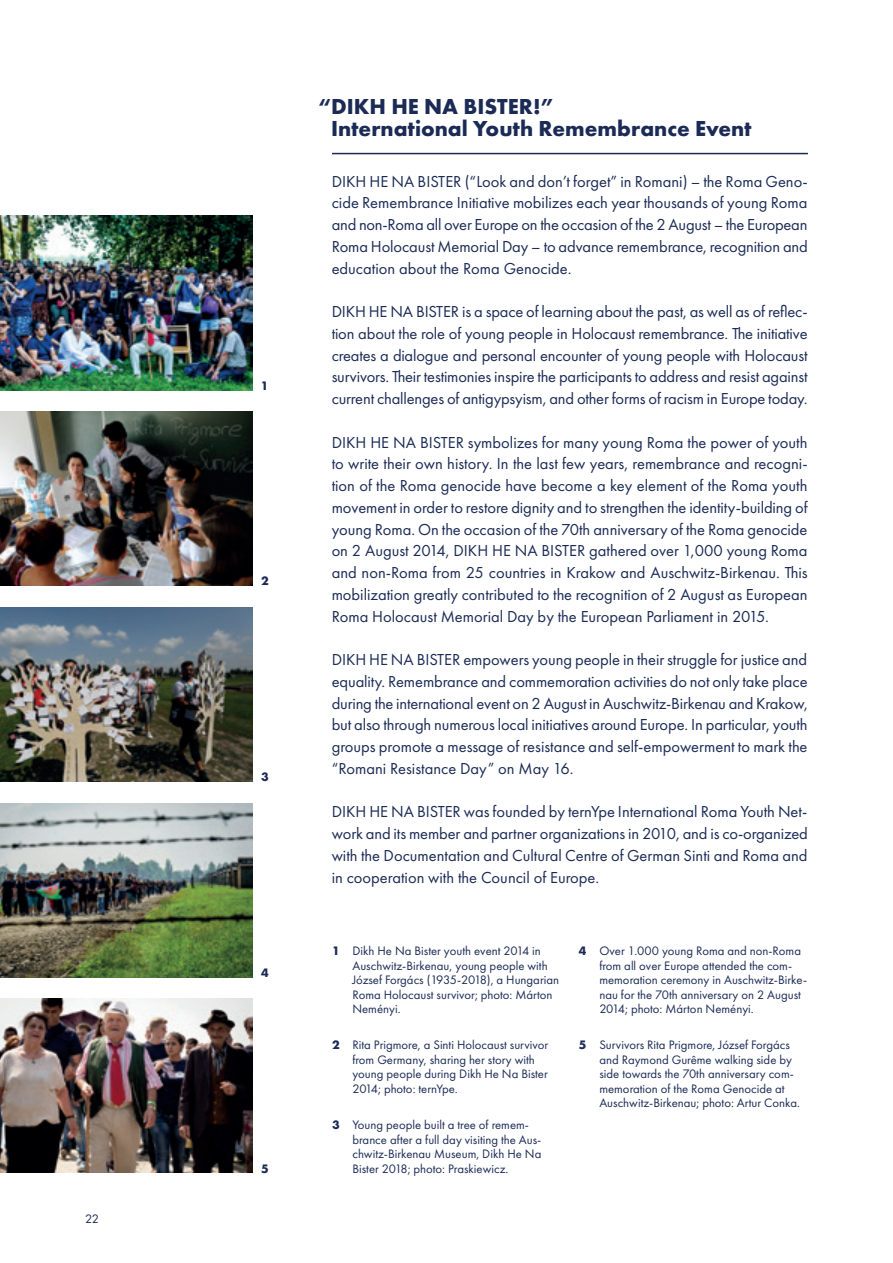
<style>
.page{position:relative;width:893px;height:1263px;background:#fff}
.page>*{position:absolute;margin:0;border:0;box-sizing:border-box;transform-origin:0 0}
.t1{font:700 22.5px/21.8px "Futura PT";color:#1b2b55}
.t2{font:16.5px/21.8px "Futura PT";color:#1b2b55;text-align:justify}
.t3{font:12.75px/14.5px "Futura PT";color:#1b2b55}
.t4{font:700 12.75px "Futura PT";color:#1b2b55}
.s1{font-weight:700}
</style>
<div class="page">
<hr style="left:332px;top:153px;width:476px;height:1px;background:#1b2b55">
<img style="left:0;top:215px;width:252px;height:176px">
<img style="left:0;top:412px;width:252px;height:174px">
<img style="left:0;top:607px;width:252px;height:174px">
<img style="left:0;top:803px;width:252px;height:174px">
<img style="left:0;top:999px;width:252px;height:174px">
<p class="t3" style="left:85px;top:1212px;width:15px">22</p>
<p class="t4" style="left:261px;top:377px;width:9px">1</p>
<p class="t4" style="left:261px;top:573px;width:9px">2</p>
<p class="t4" style="left:261px;top:768px;width:9px">3</p>
<p class="t4" style="left:261px;top:964px;width:9px">4</p>
<p class="t4" style="left:261px;top:1160px;width:9px">5</p>
<h1 class="t1" style="left:331px;top:95px;width:422px;text-indent:-13px">“DIKH HE NA BISTER!”<br>International Youth Remembrance Event</h1>
<p class="t2" style="left:332px;top:170px;width:478px">DIKH HE NA BISTER (“Look and don’t forget” in Romani) – the Roma Geno&shy;cide Remembrance Initiative mobilizes each year thousands of young Roma and non-Roma all over Europe on the occasion of the 2 August – the European Roma Holocaust Memorial Day – to advance remembrance, recognition and education about the Roma Genocide.</p>
<p class="t2" style="left:332px;top:301px;width:477px">DIKH HE NA BISTER is a space of learning about the past, as well as of reflec&shy;tion about the role of young people in Holocaust remembrance. The initiative creates a dialogue and personal encounter of young people with Holocaust survivors. Their testimonies inspire the participants to address and resist against current challenges of antigypsyism, and other forms of racism in Europe today.</p>
<p class="t2" style="left:332px;top:431px;width:477px">DIKH HE NA BISTER symbolizes for many young Roma the power of youth to write their own history. In the last few years, remembrance and recogni&shy;tion of the Roma genocide have become a key element of the Roma youth movement in order to restore dignity and to strengthen the identity-building of young Roma. On the occasion of the 70th anniversary of the Roma genocide on 2 August 2014, DIKH HE NA BISTER gathered over 1,000 young Roma and non-Roma from 25 countries in Krakow and Auschwitz-Birkenau. This mobilization greatly contributed to the recognition of 2 August as European Roma Holocaust Memorial Day by the European Parliament in 2015.</p>
<p class="t2" style="left:332px;top:649px;width:478px">DIKH HE NA BISTER empowers young people in their struggle for justice and equality. Remembrance and commemoration activities do not only take place during the international event on 2 August in Auschwitz-Birkenau and Krakow, but also through numerous local initiatives around Europe. In particular, youth groups promote a message of resistance and self-empowerment to mark the “Romani Resistance Day” on May 16.</p>
<p class="t2" style="left:332px;top:801px;width:478px">DIKH HE NA BISTER was founded by ternYpe International Roma Youth Net&shy;work and its member and partner organizations in 2010, and is co-organized with the Documentation and Cultural Centre of German Sinti and Roma and in cooperation with the Council of Europe.</p>
<p class="t3" style="left:352px;top:943px;width:208px;text-indent:-20px"><span class="s1">1</span> Dikh He Na Bister youth event 2014 in Auschwitz-Birkenau, young people with József Forgács (1935-2018), a Hungarian Roma Holocaust survivor; photo: Márton Neményi.</p>
<p class="t3" style="left:352px;top:1038px;width:197px;text-indent:-20px"><span class="s1">2</span> Rita Prigmore, a Sinti Holocaust survivor from Germany, sharing her story with young people during Dikh He Na Bister 2014; photo: ternYpe.</p>
<p class="t3" style="left:352px;top:1117px;width:190px;text-indent:-20px"><span class="s1">3</span> Young people built a tree of remem&shy;brance after a full day visiting the Aus&shy;chwitz-Birkenau Museum, Dikh He Na Bister 2018; photo: Praskiewicz.</p>
<p class="t3" style="left:599px;top:943px;width:209px;text-indent:-20px"><span class="s1">4</span> Over 1.000 young Roma and non-Roma from all over Europe attended the com&shy;memoration ceremony in Auschwitz-Birke&shy;nau for the 70th anniversary on 2 August 2014; photo: Márton Neményi.</p>
<p class="t3" style="left:599px;top:1038px;width:202px;text-indent:-20px"><span class="s1">5</span> Survivors Rita Prigmore, József Forgács and Raymond Gurême walking side by side towards the 70th anniversary com&shy;memoration of the Roma Genocide at Auschwitz-Birkenau; photo: Artur Conka.</p>
</div>
